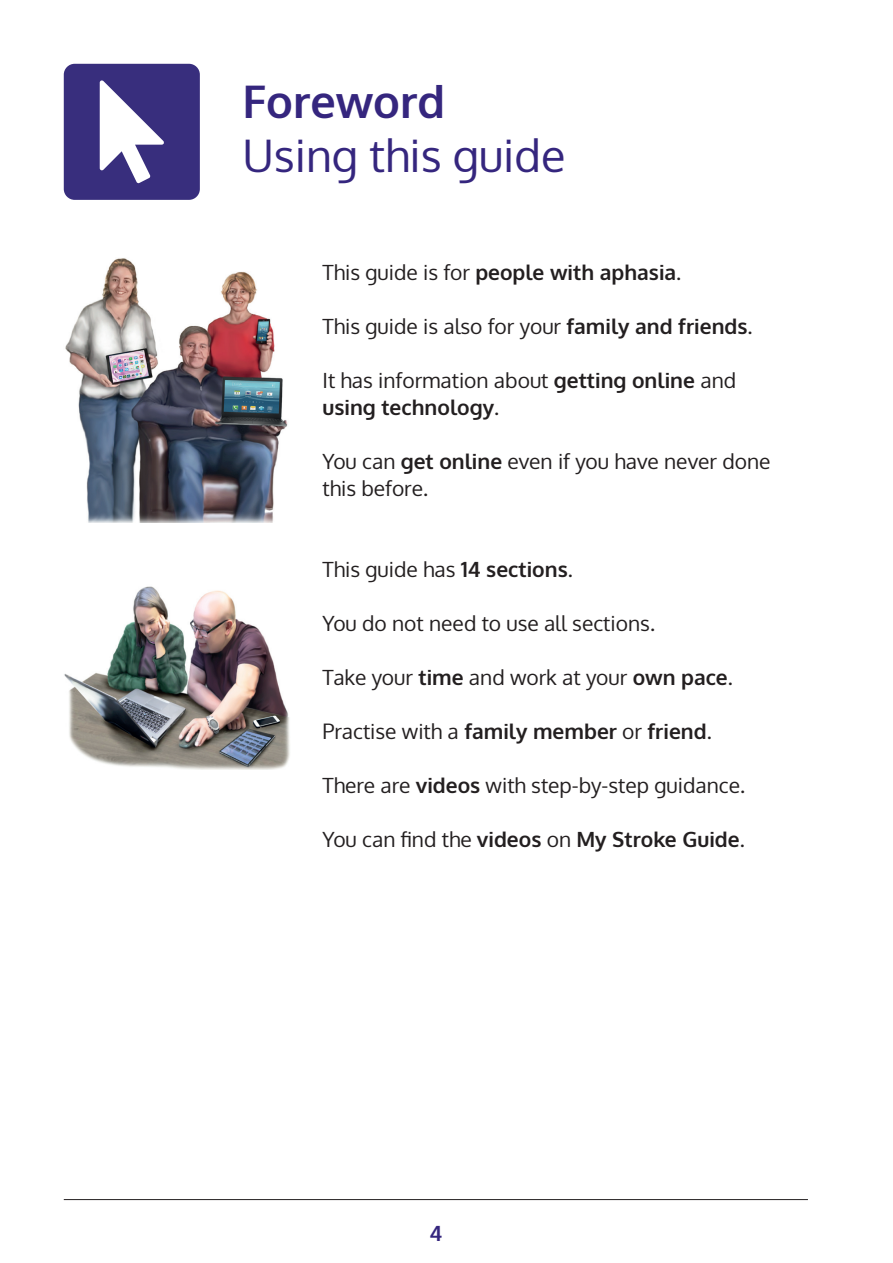
<style>
.page{position:relative;width:893px;height:1263px;background:#fff}
.page>*{position:absolute;margin:0;border:0;box-sizing:border-box;transform-origin:0 0}
.t1{font:45px "Oxygen";color:#35267e}
.t2{font:700 45px "Oxygen";color:#35267e}
.t3{font:21px/27px "Oxygen";color:#231f20}
.t4{font:700 21px/27px "Oxygen";color:#231f20}
.t5{font:700 21px "Oxygen";color:#35267e}
.s1{font-weight:400}
.s2{font-weight:700}
</style>
<div class="page">
<div style="left:64px;top:64px;width:136px;height:136px;background:#382e7d;border-radius:11px"></div>
<svg style="left:100px;top:80px;width:64px;height:103px"></svg>
<hr style="left:64px;top:1199px;width:744px;height:1px;background:#231f20">
<img style="left:65px;top:258px;width:223px;height:265px">
<img style="left:64px;top:586px;width:226px;height:183px">
<h1 class="t2" style="left:242px;top:73px;width:204px">Foreword</h1>
<h1 class="t1" style="left:242px;top:125px;width:325px">Using this guide</h1>
<p class="t4" style="left:322px;top:259px;width:360px"><span class="s1">This guide is for</span> people with aphasia<span class="s1">.</span></p>
<p class="t3" style="left:322px;top:313px;width:432px">This guide is also for your <span class="s2">family and friends</span>.</p>
<p class="t4" style="left:322px;top:367px;width:415px"><span class="s1">It has information about</span> getting online <span class="s1">and </span>using technology<span class="s1">.</span></p>
<p class="t3" style="left:322px;top:448px;width:450px">You can <span class="s2">get online</span> even if you have never done this before.</p>
<p class="t3" style="left:322px;top:556px;width:252px">This guide has <span class="s2">14 sections</span>.</p>
<p class="t3" style="left:322px;top:610px;width:334px">You do not need to use all sections.</p>
<p class="t3" style="left:322px;top:664px;width:412px">Take your <span class="s2">time</span> and work at your <span class="s2">own pace</span>.</p>
<p class="t4" style="left:322px;top:718px;width:391px"><span class="s1">Practise with a</span> family member <span class="s1">or</span> friend<span class="s1">.</span></p>
<p class="t3" style="left:322px;top:772px;width:424px">There are <span class="s2">videos</span> with step-by-step guidance.</p>
<p class="t4" style="left:322px;top:826px;width:424px"><span class="s1">You can find the</span> videos <span class="s1">on</span> My Stroke Guide<span class="s1">.</span></p>
<p class="t5" style="left:429px;top:1220px;width:14px">4</p>
</div>
